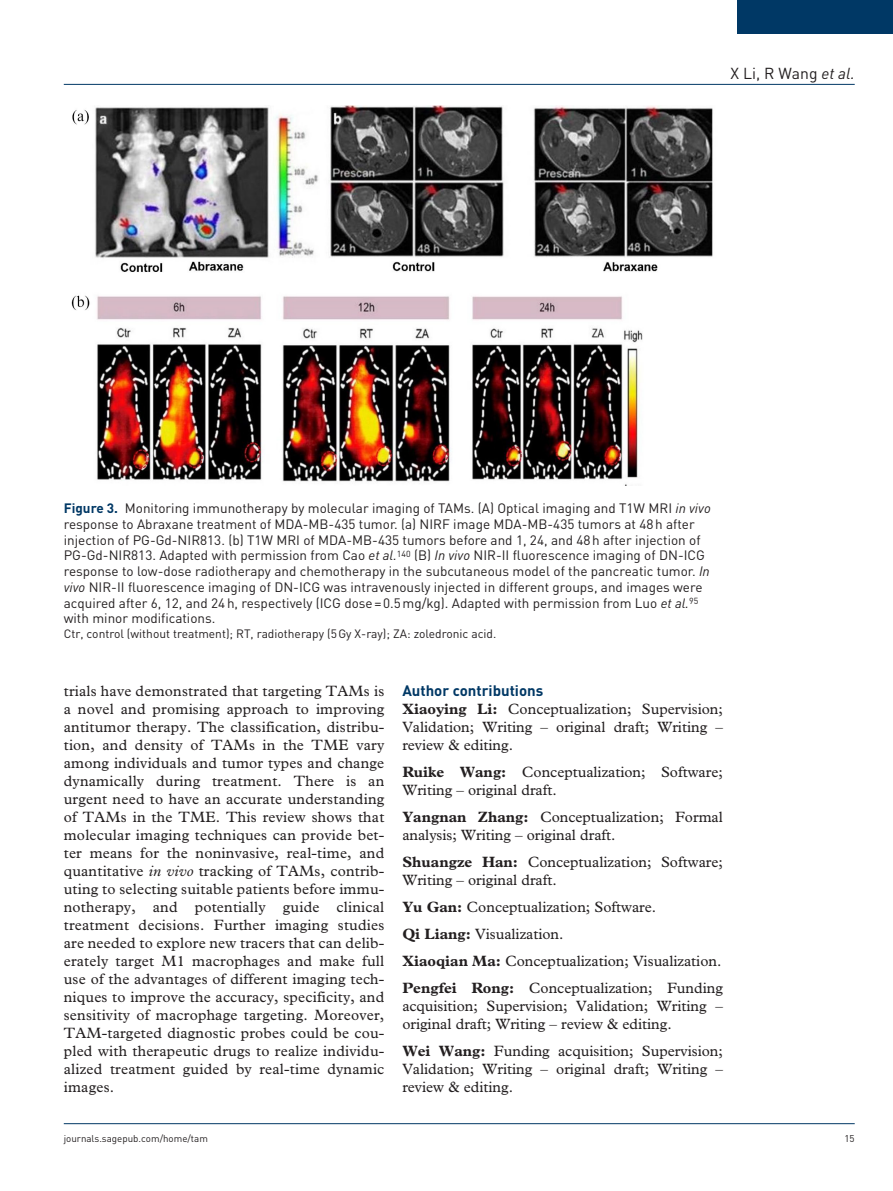
<style>
.page{position:relative;width:893px;height:1191px;background:#fff}
.page>*{position:absolute;margin:0;border:0;box-sizing:border-box;transform-origin:0 0}
.t1{font:15.75px "DIN";color:#231f20}
.t2{font:15px/18px "Plantin Std";color:#231f20}
.t3{font:700 15px "DIN";color:#003865}
.t4{font:13.5px/15.8px "DIN";color:#231f20}
.t5{font:12px "DIN";color:#231f20}
.t6{font:9.75px "DIN";color:#231f20}
.s1{font-style:italic}
.s2{font-weight:700;color:#003865}
.s3{font-weight:700}
</style>
<div class="page">
<hr style="left:64px;top:84px;width:791px;height:1px;background:#003865">
<hr style="left:64px;top:1123px;width:791px;height:1px;background:#003865">
<div style="left:738px;top:0;width:155px;height:34px;background:#003865"></div>
<img style="left:71px;top:106px;width:642px;height:379px">
<p class="t1" style="left:731px;top:63px;width:126px">X Li, R Wang <span class="s1">et al.</span></p>
<p class="t4" style="left:64px;top:500px;width:649px"><span class="s2">Figure 3.</span> Monitoring immunotherapy by molecular imaging of TAMs. (A) Optical imaging and T1W MRI <span class="s1">in vivo </span>response to Abraxane treatment of MDA-MB-435 tumor. (a) NIRF image MDA-MB-435 tumors at 48h after injection of PG-Gd-NIR813. (b) T1W MRI of MDA-MB-435 tumors before and 1, 24, and 48h after injection of PG-Gd-NIR813. Adapted with permission from Cao <span class="s1">et al.</span><sup>140</sup> (B) <span class="s1">In vivo</span> NIR-II fluorescence imaging of DN-ICG response to low-dose radiotherapy and chemotherapy in the subcutaneous model of the pancreatic tumor. <span class="s1">In vivo</span> NIR-II fluorescence imaging of DN-ICG was intravenously injected in different groups, and images were acquired after 6, 12, and 24h, respectively (ICG dose=0.5mg/kg). Adapted with permission from Luo <span class="s1">et al.</span><sup>95 </sup>with minor modifications.</p>
<p class="t5" style="left:64px;top:626px;width:434px">Ctr, control (without treatment); RT, radiotherapy (5Gy X-ray); ZA: zoledronic acid.</p>
<p class="t2" style="left:64px;top:682px;width:322px;text-align:justify">trials have demonstrated that targeting TAMs is a novel and promising approach to improving antitumor therapy. The classification, distribu&shy;tion, and density of TAMs in the TME vary among individuals and tumor types and change dynamically during treatment. There is an urgent need to have an accurate understanding of TAMs in the TME. This review shows that molecular imaging techniques can provide bet&shy;ter means for the noninvasive, real-time, and quantitative <span class="s1">in vivo</span> tracking of TAMs, contrib&shy;uting to selecting suitable patients before immu&shy;notherapy, and potentially guide clinical treatment decisions. Further imaging studies are needed to explore new tracers that can delib&shy;erately target M1 macrophages and make full use of the advantages of different imaging tech&shy;niques to improve the accuracy, specificity, and sensitivity of macrophage targeting. Moreover, TAM-targeted diagnostic probes could be cou&shy;pled with therapeutic drugs to realize individu&shy;alized treatment guided by real-time dynamic images.</p>
<p class="t3" style="left:402px;top:681px;width:142px">Author contributions</p>
<p class="t2" style="left:402px;top:700px;width:322px;text-align:justify"><span class="s3">Xiaoying Li:</span> Conceptualization; Supervision; Validation; Writing – original draft; Writing – review &amp; editing.</p>
<p class="t2" style="left:402px;top:763px;width:322px"><span class="s3">Ruike Wang:</span> Conceptualization; Software;<br>Writing – original draft.</p>
<p class="t2" style="left:402px;top:808px;width:322px"><span class="s3">Yangnan Zhang:</span> Conceptualization; Formal analysis; Writing – original draft.</p>
<p class="t2" style="left:402px;top:853px;width:322px"><span class="s3">Shuangze Han:</span> Conceptualization; Software;<br>Writing – original draft.</p>
<p class="t2" style="left:402px;top:894px;width:322px;line-height:27px"><span class="s3">Yu Gan:</span> Conceptualization; Software.<br><span class="s3">Qi Liang:</span> Visualization.<br><span class="s3">Xiaoqian Ma:</span> Conceptualization; Visualization.<br><span class="s3">Pengfei Rong:</span> Conceptualization; Funding</p>
<p class="t2" style="left:402px;top:997px;width:322px">acquisition; Supervision; Validation; Writing – original draft; Writing – review &amp; editing.</p>
<p class="t2" style="left:402px;top:1042px;width:322px;text-align:justify"><span class="s3">Wei Wang:</span> Funding acquisition; Supervision; Validation; Writing – original draft; Writing – review &amp; editing.</p>
<p class="t6" style="left:64px;top:1132px;width:146px">journals.sagepub.com/home/tam</p>
<p class="t6" style="left:844px;top:1132px;width:12px">15</p>
</div>
